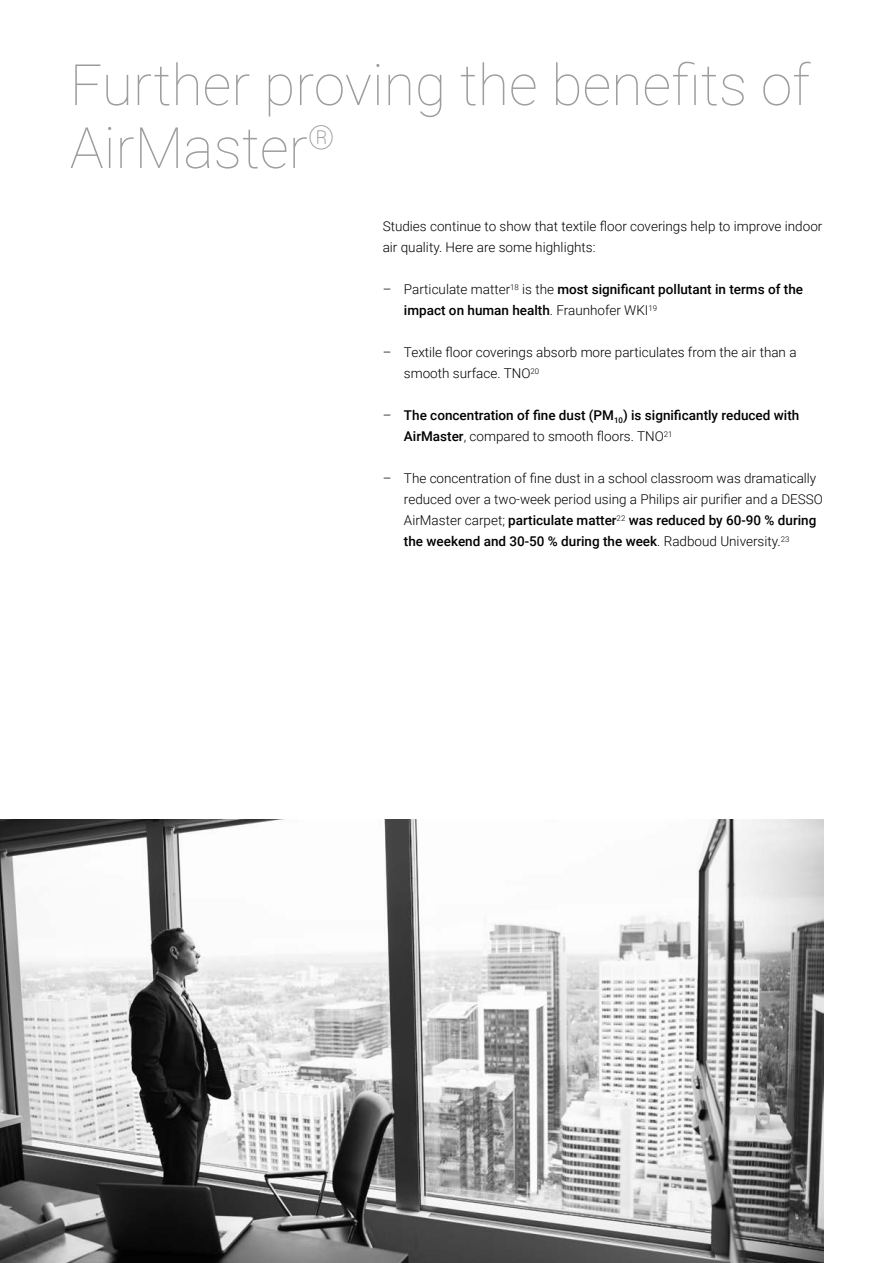
<style>
.page{position:relative;width:893px;height:1263px;background:#fff}
.page>*{position:absolute;margin:0;border:0;box-sizing:border-box;transform-origin:0 0}
.t1{font:100 57px/63px "Roboto";color:#9d9d9c}
.t2{font:300 13.5px/21px "Roboto";color:#000}
.t3{font:500 13.5px/21px "Roboto";color:#000}
.s1{font-weight:300}
.s2{font-weight:500}
</style>
<div class="page">
<img style="left:0;top:819px;width:823px;height:444px">
<h1 class="t1" style="left:70px;top:51px;width:742px">Further proving the benefits of<br>AirMaster<sup>®</sup></h1>
<p class="t2" style="left:383px;top:215px;width:441px">Studies continue to show that textile floor coverings help to improve indoor air quality. Here are some highlights:</p>
<p class="t3" style="left:404px;top:278px;width:401px;text-indent:-21px"><span class="s1">– Particulate matter</span><sup>18</sup> <span class="s1">is the</span> most significant pollutant in terms of the impact on human health<span class="s1">. Fraunhofer WKI</span><sup>19</sup></p>
<p class="t2" style="left:404px;top:341px;width:394px;text-indent:-21px">– Textile floor coverings absorb more particulates from the air than a smooth surface. TNO<sup>20</sup></p>
<p class="t3" style="left:404px;top:404px;width:397px;text-indent:-21px"><span class="s1">–</span> The concentration of fine dust (PM<sub>10</sub>) is significantly reduced with<br>AirMaster<span class="s1">, compared to smooth floors. TNO</span><sup>21</sup></p>
<p class="t2" style="left:404px;top:467px;width:421px;text-indent:-21px">– The concentration of fine dust in a school classroom was dramatically reduced over a two-week period using a Philips air purifier and a DESSO AirMaster carpet; <span class="s2">particulate matter</span><sup>22</sup> <span class="s2">was reduced by 60-90 % during the weekend and 30-50 % during the week</span>. Radboud University.<sup>23</sup></p>
</div>
